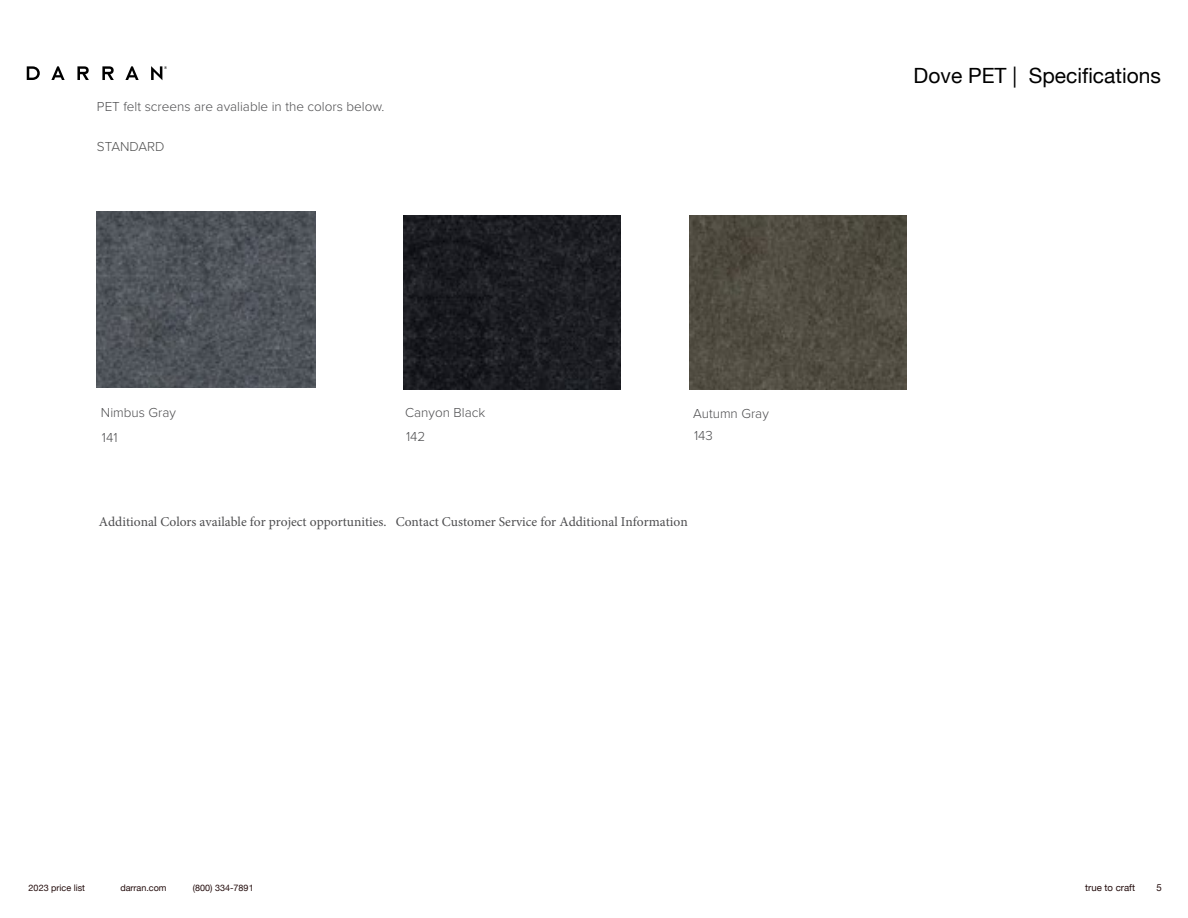
<style>
.page{position:relative;width:1188px;height:918px;background:#fff}
.page>*{position:absolute;margin:0;border:0;box-sizing:border-box;transform-origin:0 0}
.t1{font:21px "Helvetica Neue";color:#000}
.t2{font:13.5px "Minion Pro";color:#4d4d4f}
.t3{font:300 13.5px/23.5px "Proxima Nova";color:#4d4d4f}
.t4{font:300 13.5px "Proxima Nova";color:#4f4f4f}
.t5{font:9.6px "Helvetica Neue";color:#240d0d}
.t6{font:9px "Helvetica Neue";color:#240d0d}
</style>
<div class="page">
<svg style="left:125px;top:66px;width:14px;height:14px"></svg>
<svg style="left:102px;top:66px;width:12px;height:14px"></svg>
<svg style="left:27px;top:66px;width:13px;height:14px"></svg>
<svg style="left:51px;top:66px;width:14px;height:14px"></svg>
<svg style="left:77px;top:66px;width:12px;height:14px"></svg>
<svg style="left:151px;top:66px;width:16px;height:14px"></svg>
<img style="left:403px;top:216px;width:217px;height:173px">
<img style="left:96px;top:212px;width:220px;height:176px">
<img style="left:689px;top:215px;width:217px;height:174px">
<p class="t3" style="left:97px;top:94px;width:289px">PET felt screens are avaliable in the colors below.</p>
<p class="t4" style="left:97px;top:137px;width:69px">STANDARD</p>
<p class="t3" style="left:101px;top:400px;width:77px;line-height:24.6px">Nimbus Gray<br>141</p>
<p class="t3" style="left:693px;top:402px;width:77px;line-height:21.5px">Autumn Gray<br>143</p>
<p class="t3" style="left:405px;top:400px;width:82px">Canyon Black<br>142</p>
<p class="t2" style="left:99px;top:512px;width:590px">Additional Colors available for project opportunities. Contact Customer Service for Additional Information</p>
<h1 class="t1" style="left:914px;top:61px;width:249px">Dove PET | Specifications</h1>
<p class="t6" style="left:29px;top:881px;width:58px">2023 price list</p>
<p class="t6" style="left:120px;top:881px;width:48px">darran.com</p>
<p class="t6" style="left:193px;top:881px;width:62px">(800) 334-7891</p>
<p class="t5" style="left:1085px;top:881px;width:51px">true to craft</p>
<p class="t5" style="left:1157px;top:881px;width:7px">5</p>
</div>
